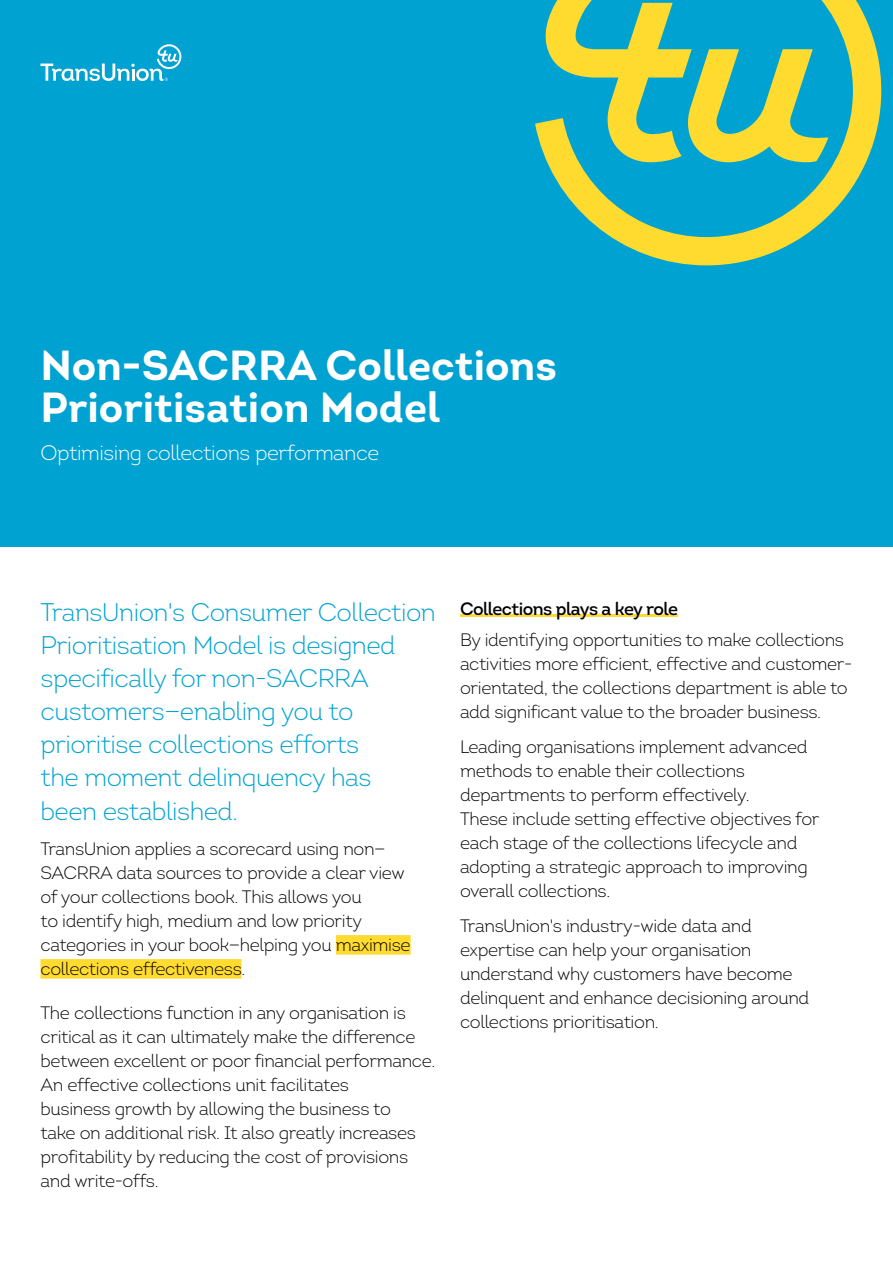
<style>
.page{position:relative;width:893px;height:1263px;background:#fff}
.page>*{position:absolute;margin:0;border:0;box-sizing:border-box;transform-origin:0 0}
.t1{font:700 42px/42px "Intro";color:#fff}
.t2{font:300 25.5px/33.3px "Intro";letter-spacing:-.02em;color:#00a2d1}
.t3{font:300 21px "Intro";letter-spacing:-.02em;color:#fff}
.t4{font:300 18px/24px "Intro";letter-spacing:-.02em;color:#000}
.t5{font:600 18px "Intro";letter-spacing:-.03em;color:#000}
</style>
<div class="page">
<div style="left:0;top:0;width:893px;height:546px;background:#00a2d1"></div>
<div style="left:336px;top:935px;width:75px;height:20px;background:#ffda2f"></div>
<div style="left:40px;top:959px;width:201px;height:20px;background:#ffda2f"></div>
<hr style="left:460px;top:614px;width:218px;height:3px;background:#ffda2f">
<svg style="left:40px;top:44px;width:141px;height:37px"></svg>
<svg style="left:535px;top:0;width:346px;height:265px"></svg>
<svg style="left:686px;top:49px;width:142px;height:113px"></svg>
<h1 class="t1" style="left:40px;top:344px;width:518px">Non-SACRRA Collections<br>Prioritisation Model</h1>
<p class="t3" style="left:40px;top:440px;width:340px">Optimising collections performance</p>
<h2 class="t2" style="left:40px;top:595px;width:397px">TransUnion's Consumer Collection<br>Prioritisation Model is designed specifically for non-SACRRA customers—enabling you to prioritise collections efforts<br>the moment delinquency has<br>been established.</h2>
<p class="t4" style="left:40px;top:836px;width:372px">TransUnion applies a scorecard using non— SACRRA data sources to provide a clear view of your collections book. This allows you<br>to identify high, medium and low priority categories in your book—helping you maximise collections effectiveness.</p>
<p class="t4" style="left:40px;top:1001px;width:396px">The collections function in any organisation is critical as it can ultimately make the difference between excellent or poor financial performance.<br>An effective collections unit facilitates<br>business growth by allowing the business to<br>take on additional risk. It also greatly increases profitability by reducing the cost of provisions and write-offs.</p>
<p class="t5" style="left:460px;top:598px;width:220px">Collections plays a key role</p>
<p class="t4" style="left:460px;top:628px;width:394px">By identifying opportunities to make collections activities more efficient, effective and customer&shy;orientated, the collections department is able to add significant value to the broader business.</p>
<p class="t4" style="left:460px;top:735px;width:361px">Leading organisations implement advanced methods to enable their collections departments to perform effectively.<br>These include setting effective objectives for each stage of the collections lifecycle and adopting a strategic approach to improving overall collections.</p>
<p class="t4" style="left:460px;top:913px;width:351px">TransUnion's industry-wide data and expertise can help your organisation understand why customers have become delinquent and enhance decisioning around collections prioritisation.</p>
</div>
